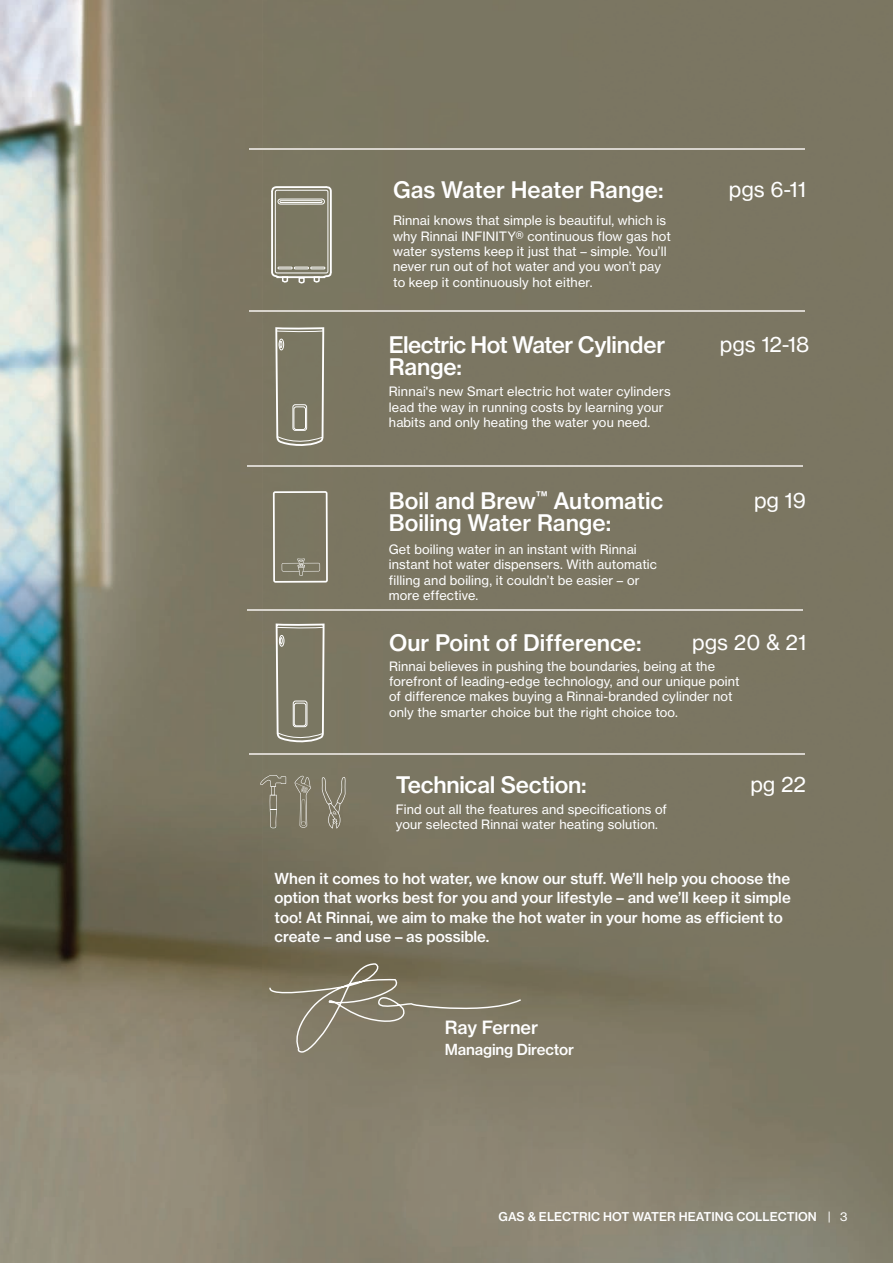
<style>
.page{position:relative;width:893px;height:1263px;background:#fff}
.page>*{position:absolute;margin:0;border:0;box-sizing:border-box;transform-origin:0 0}
.t1{font:22.5px "N Haas Grotesk TX Pro 65 Md";letter-spacing:-.01em;color:#fff}
.t2{font:22.5px "N Haas Grotesk TX Pro 65 Md";letter-spacing:-.03em;color:#fff}
.t3{font:21px "N Haas Grotesk TX Pro 55 Rg";color:#fff}
.t4{font:18px "N Haas Grotesk TX Pro 65 Md";color:#fff}
.t5{font:15px/19.5px "N Haas Grotesk TX Pro 65 Md";color:#fff}
.t6{font:12.75px/15.3px "N Haas Grotesk TX Pro 55 Rg";letter-spacing:.01em;color:#fff}
.t7{font:12px "N Haas Grotesk TX Pro 65 Md";letter-spacing:.005em;color:#fff}
.s1{font-family:"N Haas Grotesk TX Pro 55 Rg"}
</style>
<div class="page">
<img style="left:0;top:0;width:893px;height:1263px">
<img style="left:249px;top:753px;width:555px;height:1px">
<svg style="left:270px;top:185px;width:63px;height:99px;background:#928f7e"></svg>
<img style="left:250px;top:310px;width:555px;height:1px">
<img style="left:250px;top:148px;width:555px;height:1px">
<img style="left:248px;top:609px;width:555px;height:1px">
<img style="left:248px;top:466px;width:555px;height:1px">
<svg style="left:260px;top:326px;width:263px;height:937px;background:#7f7a66"></svg>
<h1 class="t1" style="left:393px;top:176px;width:272px">Gas Water Heater Range:</h1>
<h2 class="t3" style="left:729px;top:177px;width:79px">pgs 6-11</h2>
<p class="t6" style="left:393px;top:213px;width:279px">Rinnai knows that simple is beautiful, which is why Rinnai INFINITY® continuous flow gas hot water systems keep it just that – simple. You’ll never run out of hot water and you won’t pay to keep it continuously hot either.</p>
<h1 class="t2" style="left:389px;top:331px;width:278px">Electric Hot Water Cylinder</h1>
<h2 class="t3" style="left:720px;top:331px;width:91px">pgs 12-18</h2>
<h1 class="t1" style="left:389px;top:353px;width:75px">Range:</h1>
<p class="t6" style="left:389px;top:384px;width:283px">Rinnai's new Smart electric hot water cylinders lead the way in running costs by learning your habits and only heating the water you need.</p>
<h1 class="t1" style="left:389px;top:486px;width:276px">Boil and Brew<sup>™</sup> Automatic</h1>
<h2 class="t3" style="left:754px;top:487px;width:54px">pg 19</h2>
<h1 class="t1" style="left:389px;top:509px;width:224px">Boiling Water Range:</h1>
<p class="t6" style="left:389px;top:542px;width:270px">Get boiling water in an instant with Rinnai instant hot water dispensers. With automatic filling and boiling, it couldn’t be easier – or more effective.</p>
<h1 class="t1" style="left:389px;top:629px;width:254px">Our Point of Difference:</h1>
<h2 class="t3" style="left:692px;top:629px;width:115px">pgs 20 &amp; 21</h2>
<p class="t6" style="left:389px;top:658px;width:352px">Rinnai believes in pushing the boundaries, being at the forefront of leading-edge technology, and our unique point of difference makes buying a Rinnai-branded cylinder not only the smarter choice but the right choice too.</p>
<h1 class="t1" style="left:396px;top:770px;width:193px">Technical Section:</h1>
<h2 class="t3" style="left:750px;top:771px;width:57px">pg 22</h2>
<p class="t6" style="left:396px;top:802px;width:273px">Find out all the features and specifications of your selected Rinnai water heating solution.</p>
<p class="t5" style="left:274px;top:868px;width:518px">When it comes to hot water, we know our stuff. We’ll help you choose the option that works best for you and your lifestyle – and we’ll keep it simple too! At Rinnai, we aim to make the hot water in your home as efficient to create – and use – as possible.</p>
<h3 class="t4" style="left:445px;top:1016px;width:95px">Ray Ferner</h3>
<p class="t5" style="left:445px;top:1040px;width:131px">Managing Director</p>
<p class="t7" style="left:499px;top:1209px;width:350px">GAS &amp; ELECTRIC HOT WATER HEATING COLLECTION <span class="s1">| 3</span></p>
</div>
